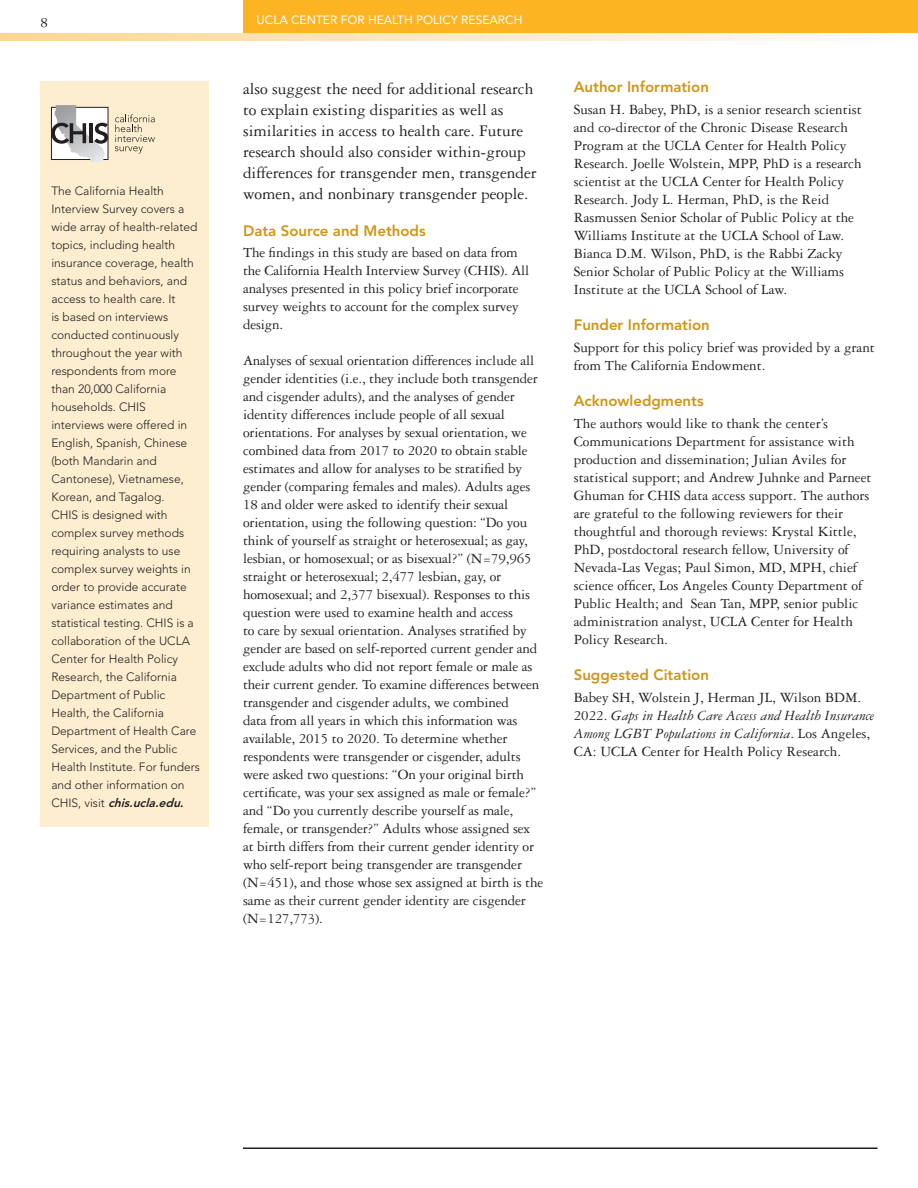
<style>
.page{position:relative;width:918px;height:1188px;background:#fff}
.page>*{position:absolute;margin:0;border:0;box-sizing:border-box;transform-origin:0 0}
.Text_2{font:17.25px/21px "Garamond Three";color:#231f20}
.Back_Matter_Text{font:15px/18px "Garamond Three";letter-spacing:-.01em;color:#231f20}
.Back_Matter_Heads{font:800 15px "Avenir";color:#cf9519}
.t1{font:300 12px/18px "Avenir";color:#231f20}
.t2{font:12px "Avenir";color:#fff}
.s1{font-weight:800;font-style:italic}
.s2{color:#fff}
.s3{font-style:italic}
</style>
<div class="page">
<div style="left:243px;top:0;width:675px;height:36px;background:#fcb423"></div>
<svg style="left:0;top:34px;width:918px;height:6px;background:#fee9c6"></svg>
<hr style="left:243px;top:1148px;width:635px;height:1px;background:#231f20">
<div style="left:40px;top:81px;width:169px;height:745px;background:#feeed0"></div>
<svg style="left:115px;top:114px;width:40px;height:40px"></svg>
<svg style="left:51px;top:105px;width:57px;height:57px;background:#bab9b8"></svg>
<p class="Back_Matter_Text" style="left:40px;top:13px;width:9px">8</p>
<p class="t2" style="left:256px;top:13px;width:267px">UCLA CENTER FOR HEALTH POLICY RESEARCH</p>
<p class="t1" style="left:51px;top:182px;width:150px">The California Health<br>Interview Survey covers a wide array of health-related topics, including health insurance coverage, health status and behaviors, and access to health care. It<br>is based on interviews conducted continuously throughout the year with respondents from more than 20,000 California households. CHIS interviews were offered in<br>English, Spanish, Chinese (both Mandarin and<br>Cantonese), Vietnamese,<br>Korean, and Tagalog.<br>CHIS is designed with complex survey methods requiring analysts to use complex survey weights in order to provide accurate variance estimates and statistical testing. CHIS is a collaboration of the UCLA<br>Center for Health Policy<br>Research, the California<br>Department of Public<br>Health, the California<br>Department of Health Care<br>Services, and the Public<br>Health Institute. For funders and other information on<br>C H I S , v i s i t <span class="s1">chis.ucla.edu.</span></p>
<p class="Text_2" style="left:243px;top:79px;width:295px">also suggest the need for additional research to explain existing disparities as well as similarities in access to health care. Future research should also consider within-group differences for transgender men, transgender women, and nonbinary transgender people.</p>
<h6 class="Back_Matter_Heads" style="left:243px;top:222px;width:184px">Data Source and Methods</h6>
<p class="Back_Matter_Text" style="left:243px;top:244px;width:288px">The findings in this study are based on data from the California Health Interview Survey (CHIS). All analyses presented in this policy brief incorporate survey weights to account for the complex survey design.</p>
<p class="Back_Matter_Text" style="left:243px;top:351px;width:302px">Analyses of sexual orientation differences include all gender identities (i.e., they include both transgender and cisgender adults), and the analyses of gender identity differences include people of all sexual orientations. For analyses by sexual orientation, we combined data from 2017 to 2020 to obtain stable estimates and allow for analyses to be stratified by gender (comparing females and males). Adults ages 18 and older were asked to identify their sexual orientation, using the following question: “Do you think of yourself as straight or heterosexual; as gay, lesbian, or homosexual; or as bisexual?” (N=79,965 straight or heterosexual; 2,477 lesbian, gay, or homosexual; and 2,377 bisexual). Responses to this question were used to examine health and access<br>to care by sexual orientation. Analyses stratified by gender are based on self-reported current gender and exclude adults who did not report female or male as their current gender. To examine differences between transgender and cisgender adults, we combined<br>data from all years in which this information was available, 2015 to 2020. To determine whether respondents were transgender or cisgender, adults were asked two questions: “On your original birth certificate, was your sex assigned as male or female?” and “Do you currently describe yourself as male, female, or transgender?” Adults whose assigned sex at birth differs from their current gender identity or who self-report being transgender are transgender (N=451), and those whose sex assigned at birth is the same as their current gender identity are cisgender (N=127,773).</p>
<h6 class="Back_Matter_Heads" style="left:574px;top:78px;width:137px">Author Information</h6>
<p class="Back_Matter_Text" style="left:574px;top:100px;width:290px">Susan H. Babey, PhD, is a senior research scientist and co-director of the Chronic Disease Research Program at the UCLA Center for Health Policy Research. Joelle Wolstein, MPP, PhD is a research scientist at the UCLA Center for Health Policy Research. Jody L. Herman, PhD, is the Reid Rasmussen Senior Scholar of Public Policy at the Williams Institute at the UCLA School of Law.<br>Bianca D.M. Wilson, PhD, is the Rabbi Zacky Senior Scholar of Public Policy at the Williams Institute at the UCLA School of Law.</p>
<h6 class="Back_Matter_Heads" style="left:574px;top:316px;width:138px">Funder Information</h6>
<p class="Back_Matter_Text" style="left:574px;top:338px;width:303px">Support for this policy brief was provided by a grant from The California Endowment.</p>
<h6 class="Back_Matter_Heads" style="left:574px;top:392px;width:131px">Acknowledgments</h6>
<p class="Back_Matter_Text" style="left:574px;top:414px;width:299px">The authors would like to thank the center’s Communications Department for assistance with production and dissemination; Julian Aviles for statistical support; and Andrew Juhnke and Parneet Ghuman for CHIS data access support. The authors are grateful to the following reviewers for their thoughtful and thorough reviews: Krystal Kittle, PhD, postdoctoral research fellow, University of Nevada-Las Vegas; Paul Simon, MD, MPH, chief science officer, Los Angeles County Department of Public Health; and Sean Tan, MPP, senior public administration analyst, UCLA Center for Health Policy Research.<span class="s2">:</span></p>
<h6 class="Back_Matter_Heads" style="left:574px;top:666px;width:137px">Suggested Citation</h6>
<p class="Back_Matter_Text" style="left:574px;top:688px;width:302px">Babey SH, Wolstein J, Herman JL, Wilson BDM.<br>2022. <span class="s3">Gaps in Health Care Access and Health Insurance Among LGBT Populations in California</span>. Los Angeles, CA: UCLA Center for Health Policy Research.</p>
</div>
